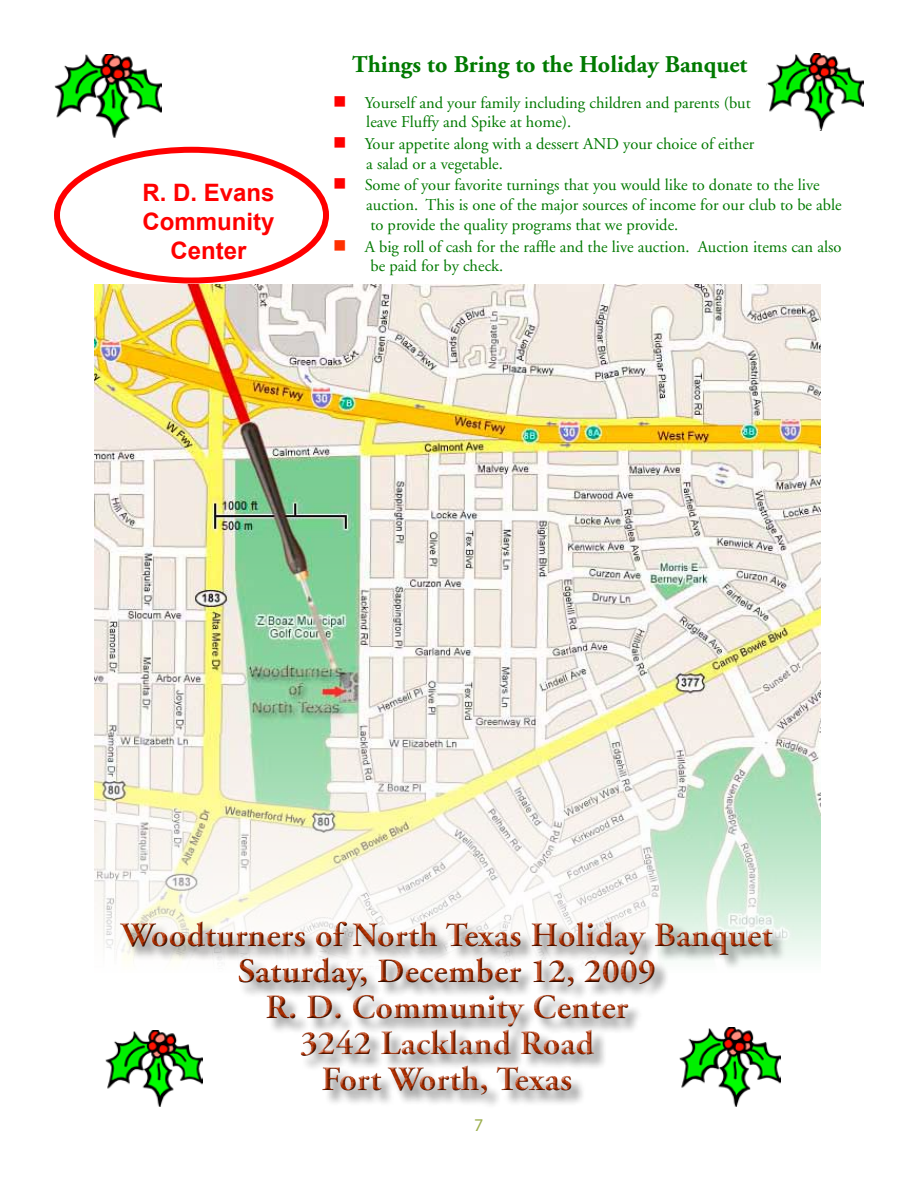
<style>
.page{position:relative;width:918px;height:1188px;background:#fff}
.page>*{position:absolute;margin:0;border:0;box-sizing:border-box;transform-origin:0 0}
.t1{font:700 34.5px/36px "Adobe Garamond";color:#b33000;text-align:center}
.t2{font:700 24px "Adobe Garamond";color:#007900}
.t3{font:700 24px/28.8px "Arial";color:#f00;text-align:center}
.t4{font:18px "Myriad";color:#9caf4e}
.t5{font:16.5px/19.8px "Adobe Garamond";color:#007900}
.s1{color:#f00}
.s2{color:#ff3000}
</style>
<div class="page">
<img style="left:94px;top:285px;width:727px;height:673px">
<div style="left:54px;top:147px;width:275px;height:137px;border:6px solid #f00;border-radius:50%"></div>
<div style="left:109px;top:915px;width:675px;height:191px;background:#000;opacity:.75"></div>
<img style="left:768px;top:54px;width:96px;height:75px">
<img style="left:679px;top:1028px;width:102px;height:79px">
<img style="left:105px;top:1031px;width:97px;height:76px">
<img style="left:54px;top:54px;width:107px;height:84px">
<h2 class="t3" style="left:142px;top:179px;width:134px">R. D. Evans<br>Community<br>Center</h2>
<h2 class="t2" style="left:352px;top:51px;width:397px">Things to Bring to the Holiday Banquet</h2>
<p class="t5" style="left:366px;top:93px;width:386px;text-indent:-33px"><span class="s1">■</span> Yourself and your family including children and parents (but leave Fluffy and Spike at home).</p>
<p class="t5" style="left:366px;top:134px;width:390px;text-indent:-33px"><span class="s1">■</span> Your appetite along with a dessert AND your choice of either a salad or a vegetable.</p>
<p class="t5" style="left:366px;top:176px;width:477px;text-indent:-33px"><span class="s1">■</span> Some of your favorite turnings that you would like to donate to the live auction. This is one of the major sources of income for our club to be able to provide the quality programs that we provide.</p>
<p class="t5" style="left:370px;top:237px;width:473px;text-indent:-37px"><span class="s2">■</span> A big roll of cash for the raffle and the live auction. Auction items can also be paid for by check.</p>
<h1 class="t1" style="left:121px;top:918px;width:653px">Woodturners of North Texas Holiday Banquet<br>Saturday, December 12, 2009<br>R. D. Community Center<br>3242 Lackland Road<br>Fort Worth, Texas</h1>
<p class="t4" style="left:474px;top:1116px;width:11px">7</p>
</div>
